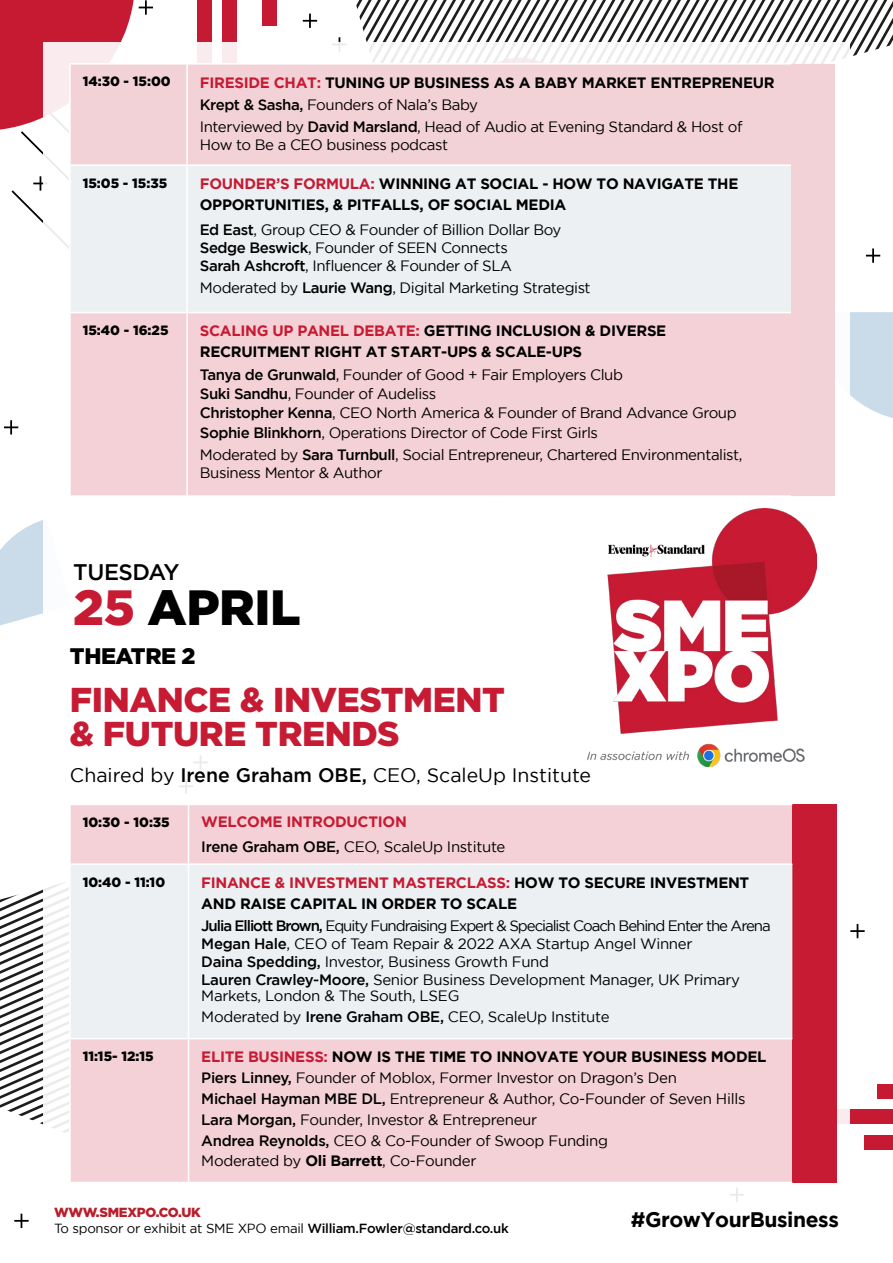
<style>
.page{position:relative;width:893px;height:1263px;background:#fff}
.page>*{position:absolute;margin:0;border:0;box-sizing:border-box;transform-origin:0 0}
.t1{font:900 49.5px "Gotham";letter-spacing:-.01em;color:#000}
.t2{font:900 34.5px/34.5px "Gotham";letter-spacing:-.01em;color:#c71a33}
.t3{font:900 22.5px "Gotham";letter-spacing:-.02em;color:#000}
.t4{font:500 22.5px "Gotham";letter-spacing:-.02em;color:#000}
.t5{font:700 21px "Gotham";letter-spacing:-.02em;color:#000}
.t6{font:19.5px "Gotham";color:#000}
.t7{font:15px/20.9px "Gotham";letter-spacing:-.03em;color:#000}
.t8{font:700 15px/21px "Gotham";letter-spacing:-.02em;color:#000}
.t9{font:900 13.5px "Gotham";color:#000}
.t10{font:13.2px/16.5px "Gotham";letter-spacing:-.02em;color:#000}
.s1{font-weight:700;color:#c71a33}
.s2{font-weight:700}
.s3{font-weight:500}
.s4{color:#c71a33}
.s5{font-weight:400}
.s6{font-weight:900;color:#b91e2a}
</style>
<div class="page">
<div style="left:223px;top:0;width:14px;height:137px;background:#c61a32"></div>
<div style="left:262px;top:0;width:15px;height:26px;background:#c61a32"></div>
<div style="left:759px;top:1109px;width:134px;height:15px;background:#c61a32"></div>
<div style="left:877px;top:1084px;width:16px;height:14px;background:#c61a32"></div>
<div style="left:865px;top:1135px;width:28px;height:14px;background:#c61a32"></div>
<svg style="left:338px;top:37px;width:3px;height:6px"></svg>
<svg style="left:303px;top:14px;width:14px;height:14px"></svg>
<svg style="left:4px;top:420px;width:14px;height:14px"></svg>
<svg style="left:850px;top:924px;width:15px;height:14px"></svg>
<svg style="left:14px;top:1214px;width:15px;height:14px"></svg>
<svg style="left:0;top:889px;width:43px;height:236px"></svg>
<svg style="left:356px;top:0;width:537px;height:56px"></svg>
<svg style="left:406px;top:0;width:28px;height:43px"></svg>
<svg style="left:434px;top:0;width:267px;height:43px"></svg>
<svg style="left:866px;top:248px;width:14px;height:15px"></svg>
<svg style="left:850px;top:312px;width:43px;height:106px;background:#cedeeb"></svg>
<svg style="left:0;top:0;width:224px;height:223px"></svg>
<svg style="left:0;top:520px;width:43px;height:106px"></svg>
<div style="left:43px;top:43px;width:807px;height:1178px;background:#fff"></div>
<div style="left:71px;top:64px;width:764px;height:432px;background:#f3d2d7"></div>
<div style="left:71px;top:166px;width:720px;height:146px;background:#edf0f2"></div>
<div style="left:71px;top:313px;width:720px;height:182px;background:#f4d1d6"></div>
<hr style="left:69px;top:63px;width:118px;height:2px;background:#fff">
<hr style="left:186px;top:65px;width:2px;height:99px;background:#fff">
<hr style="left:69px;top:164px;width:118px;height:2px;background:#fff">
<hr style="left:186px;top:166px;width:2px;height:146px;background:#fff">
<hr style="left:69px;top:312px;width:118px;height:1px;background:#fff">
<hr style="left:69px;top:495px;width:118px;height:2px;background:#fff">
<hr style="left:187px;top:63px;width:604px;height:2px;background:#fff">
<hr style="left:187px;top:164px;width:604px;height:2px;background:#fff">
<hr style="left:187px;top:312px;width:604px;height:1px;background:#fff">
<hr style="left:186px;top:313px;width:2px;height:182px;background:#fff">
<hr style="left:187px;top:495px;width:604px;height:2px;background:#fff">
<div style="left:71px;top:805px;width:721px;height:377px;background:#f4d1d6"></div>
<div style="left:792px;top:804px;width:44px;height:378px;background:#c71a33"></div>
<div style="left:71px;top:865px;width:721px;height:173px;background:#edf0f2"></div>
<hr style="left:188px;top:805px;width:1px;height:58px;background:#fff">
<hr style="left:188px;top:1039px;width:1px;height:143px;background:#fff">
<hr style="left:69px;top:863px;width:120px;height:2px;background:#fff">
<hr style="left:69px;top:1038px;width:120px;height:1px;background:#fff">
<hr style="left:189px;top:863px;width:603px;height:2px;background:#fff">
<hr style="left:188px;top:865px;width:1px;height:173px;background:#fff">
<hr style="left:189px;top:1038px;width:603px;height:1px;background:#fff">
<img style="left:588px;top:508px;width:228px;height:258px">
<p class="t9" style="left:83px;top:74px;width:90px">14:30 - 15:00</p>
<p class="t7" style="left:200px;top:71px;width:576px;line-height:22.2px"><span class="s1">FIRESIDE CHAT:</span> <span class="s2">TUNING UP BUSINESS AS A BABY MARKET ENTREPRENEUR<br></span><span class="s3">Krept &amp; Sasha,</span> Founders of Nala’s Baby<br>Interviewed by <span class="s3">David Marsland</span>, Head of Audio at Evening Standard &amp; Host of</p>
<p class="t7" style="left:200px;top:134px;width:250px">How to Be a CEO business podcast</p>
<p class="t9" style="left:83px;top:175px;width:86px">15:05 - 15:35</p>
<p class="t8" style="left:200px;top:173px;width:540px"><span class="s4">FOUNDER’S FORMULA:</span> WINNING AT SOCIAL - HOW TO NAVIGATE THE<br>OPPORTUNITIES, &amp; PITFALLS, OF SOCIAL MEDIA</p>
<p class="t7" style="left:200px;top:221px;width:363px;line-height:18px"><span class="s3">Ed East</span>, Group CEO &amp; Founder of Billion Dollar Boy<br><span class="s3">Sedge Beswick</span>, Founder of SEEN Connects<br><span class="s3">Sarah Ashcroft</span>, Influencer &amp; Founder of SLA</p>
<p class="t7" style="left:200px;top:277px;width:392px">Moderated by <span class="s3">Laurie Wang</span>, Digital Marketing Strategist</p>
<p class="t9" style="left:83px;top:323px;width:87px">15:40 - 16:25</p>
<p class="t8" style="left:200px;top:320px;width:468px;line-height:21.6px"><span class="s4">SCALING UP PANEL DEBATE:</span> GETTING INCLUSION &amp; DIVERSE<br>RECRUITMENT RIGHT AT START-UPS &amp; SCALE-UPS<br><span class="s3">Tanya de Grunwald</span><span class="s5">, Founder of Good + Fair Employers Club</span></p>
<p class="t7" style="left:200px;top:384px;width:538px;line-height:19.4px"><span class="s3">Suki Sandhu</span>, Founder of Audeliss<br><span class="s3">Christopher Kenna</span>, CEO North America &amp; Founder of Brand Advance Group<br><span class="s3">Sophie Blinkhorn</span>, Operations Director of Code First Girls</p>
<p class="t7" style="left:200px;top:445px;width:544px;line-height:18px">Moderated by <span class="s3">Sara Turnbull</span>, Social Entrepreneur, Chartered Environmentalist,<br>Business Mentor &amp; Author</p>
<h3 class="t4" style="left:73px;top:559px;width:108px">TUESDAY</h3>
<h1 class="t1" style="left:73px;top:579px;width:229px"><span class="s4">25</span> APRIL</h1>
<h3 class="t3" style="left:70px;top:643px;width:127px">THEATRE 2</h3>
<h2 class="t2" style="left:70px;top:681px;width:437px">FINANCE &amp; INVESTMENT &amp; FUTURE TRENDS</h2>
<h3 class="t6" style="left:70px;top:764px;width:523px">Chaired by <span class="s3">Irene Graham OBE,</span> CEO, ScaleUp Institute</h3>
<p class="t9" style="left:83px;top:814px;width:89px">10:30 - 10:35</p>
<p class="t7" style="left:201px;top:809px;width:306px;line-height:25.2px"><span class="s1">WELCOME INTRODUCTION<br></span><span class="s3">Irene Graham OBE,</span> CEO, ScaleUp Institute</p>
<p class="t9" style="left:83px;top:874px;width:84px">10:40 - 11:10</p>
<p class="t8" style="left:201px;top:872px;width:550px"><span class="s4">FINANCE &amp; INVESTMENT MASTERCLASS:</span> HOW TO SECURE INVESTMENT<br>AND RAISE CAPITAL IN ORDER TO SCALE</p>
<p class="t7" style="left:201px;top:917px;width:571px;line-height:17.7px"><span class="s3">Julia Elliott Brown,</span> Equity Fundraising Expert &amp; Specialist Coach Behind Enter the Arena <span class="s3">Megan Hale</span>, CEO of Team Repair &amp; 2022 AXA Startup Angel Winner<br><span class="s3">Daina Spedding,</span> Investor, Business Growth Fund<br><span class="s3">Lauren Crawley-Moore,</span> Senior Business Development Manager, UK Primary</p>
<p class="t7" style="left:201px;top:985px;width:410px">Markets, London &amp; The South, LSEG<br>Moderated by <span class="s3">Irene Graham OBE,</span> CEO, ScaleUp Institute</p>
<p class="t9" style="left:83px;top:1049px;width:72px">11:15- 12:15</p>
<p class="t7" style="left:201px;top:1046px;width:567px"><span class="s1">ELITE BUSINESS:</span> <span class="s2">NOW IS THE TIME TO INNOVATE YOUR BUSINESS MODEL </span><span class="s3">Piers Linney,</span> Founder of Moblox, Former Investor on Dragon’s Den<br><span class="s3">Michael Hayman MBE DL,</span> Entrepreneur &amp; Author, Co-Founder of Seven Hills <span class="s3">Lara Morgan,</span> Founder, Investor &amp; Entrepreneur<br><span class="s3">Andrea Reynolds,</span> CEO &amp; Co-Founder of Swoop Funding<br>Moderated by <span class="s2">Oli Barrett</span>, Co-Founder</p>
<p class="t10" style="left:54px;top:1204px;width:456px"><span class="s6">WWW.SMEXPO.CO.UK<br></span>To sponsor or exhibit at SME XPO email <span class="s3">William.Fowler@standard.co.uk</span></p>
<h3 class="t5" style="left:631px;top:1207px;width:210px">#GrowYourBusiness</h3>
</div>
